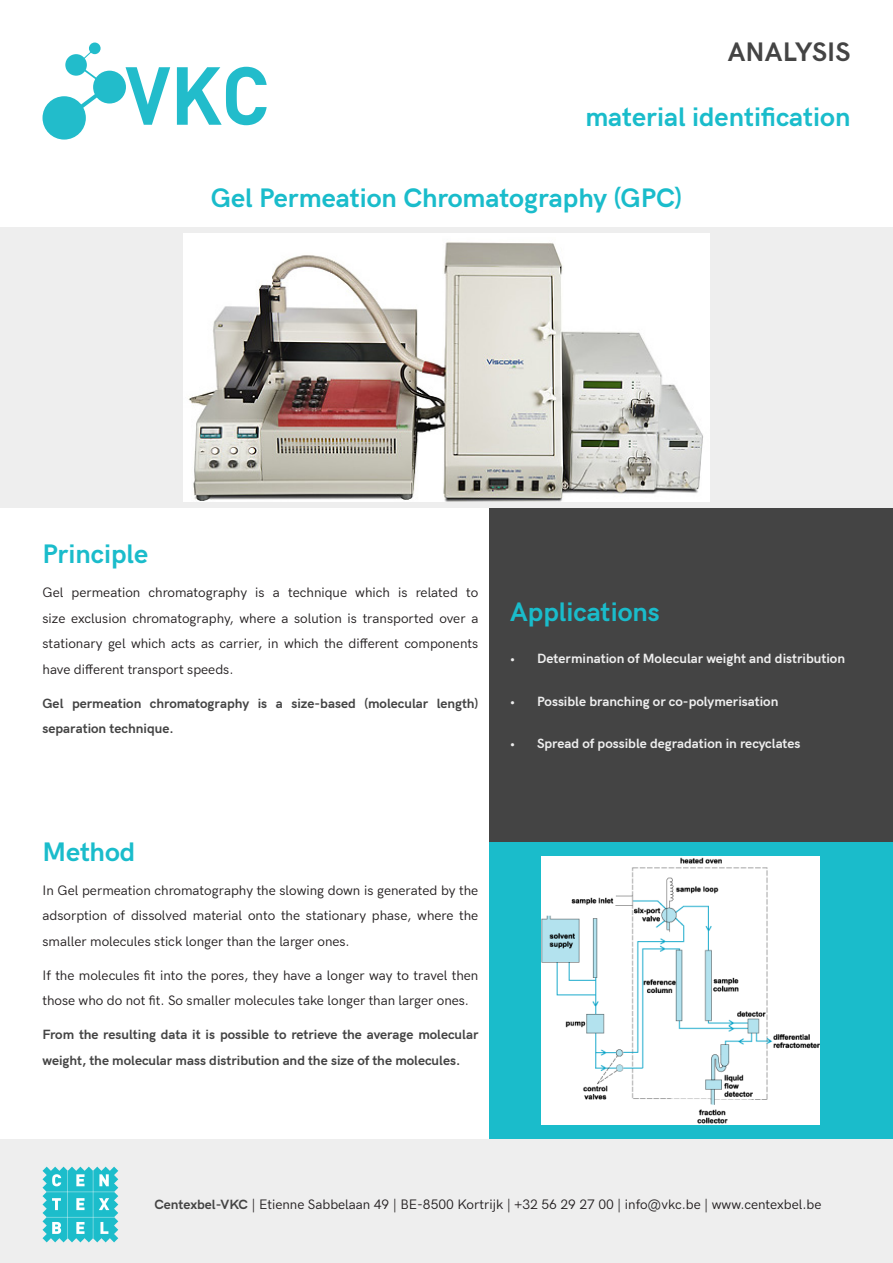
<style>
.page{position:relative;width:893px;height:1263px;background:#fff}
.page>*{position:absolute;margin:0;border:0;box-sizing:border-box;transform-origin:0 0}
.t1{font:700 27px "HK Grotesk Pro";color:#1abccb}
.t2{font:700 27px "HK Grotesk Pro";letter-spacing:.005em;color:#444}
.t3{font:13.5px/25.5px "HK Grotesk Pro";color:#231f20;text-align:justify}
.t4{font:700 13.5px/25.5px "HK Grotesk Pro";color:#444}
.t5{font:700 13.5px "HK Grotesk Pro";color:#eee}
.s1{font-weight:700;color:#444}
</style>
<div class="page">
<div style="left:489px;top:842px;width:404px;height:298px;background:#1abccb"></div>
<div style="left:489px;top:508px;width:404px;height:334px;background:#444"></div>
<div style="left:0;top:1140px;width:893px;height:123px;background:#eee"></div>
<div style="left:0;top:227px;width:893px;height:281px;background:#eee"></div>
<svg style="left:126px;top:67px;width:44px;height:58px"></svg>
<svg style="left:177px;top:67px;width:90px;height:58px"></svg>
<svg style="left:83px;top:51px;width:9px;height:8px"></svg>
<svg style="left:81px;top:94px;width:15px;height:14px"></svg>
<svg style="left:85px;top:70px;width:12px;height:10px"></svg>
<div style="left:43px;top:96px;width:43px;height:44px;background:#22bccb;border-radius:50%"></div>
<div style="left:93px;top:71px;width:33px;height:33px;background:#22bccb;border-radius:50%"></div>
<div style="left:65px;top:54px;width:22px;height:22px;background:#22bccb;border-radius:50%"></div>
<div style="left:89px;top:43px;width:12px;height:11px;background:#22bccb;border-radius:50%"></div>
<svg style="left:43px;top:1166px;width:75px;height:76px;background:#4dcad4"></svg>
<img style="left:183px;top:234px;width:527px;height:268px">
<img style="left:542px;top:857px;width:277px;height:268px">
<p class="t2" style="left:728px;top:32px;width:124px">ANALYSIS</p>
<p class="t1" style="left:585px;top:97px;width:267px">material identification</p>
<p class="t1" style="left:211px;top:178px;width:473px">Gel Permeation Chromatography (GPC)</p>
<p class="t1" style="left:43px;top:534px;width:107px">Principle</p>
<p class="t3" style="left:43px;top:580px;width:437px">Gel permeation chromatography is a technique which is related to size exclusion chromatography, where a solution is transported over a stationary gel which acts as carrier, in which the different components have different transport speeds.</p>
<p class="t4" style="left:43px;top:691px;width:437px">Gel permeation chromatography is a size-based (molecular length) separation technique.</p>
<p class="t1" style="left:510px;top:591px;width:151px">Applications</p>
<p class="t5" style="left:510px;top:648px;width:336px">• Determination of Molecular weight and distribution</p>
<p class="t5" style="left:510px;top:691px;width:270px">• Possible branching or co-polymerisation</p>
<p class="t5" style="left:510px;top:733px;width:292px">• Spread of possible degradation in recyclates</p>
<p class="t1" style="left:43px;top:831px;width:94px">Method</p>
<p class="t3" style="left:43px;top:878px;width:437px">In Gel permeation chromatography the slowing down is generated by the adsorption of dissolved material onto the stationary phase, where the smaller molecules stick longer than the larger ones.</p>
<p class="t3" style="left:43px;top:963px;width:437px">If the molecules fit into the pores, they have a longer way to travel then those who do not fit. So smaller molecules take longer than larger ones.</p>
<p class="t4" style="left:43px;top:1022px;width:437px">From the resulting data it is possible to retrieve the average molecular weight, the molecular mass distribution and the size of the molecules.</p>
<p class="t3" style="left:155px;top:1192px;width:668px"><span class="s1">Centexbel-VKC</span> | Etienne Sabbelaan 49 | BE-8500 Kortrijk | +32 56 29 27 00 | info@vkc.be | www.centexbel.be</p>
</div>
